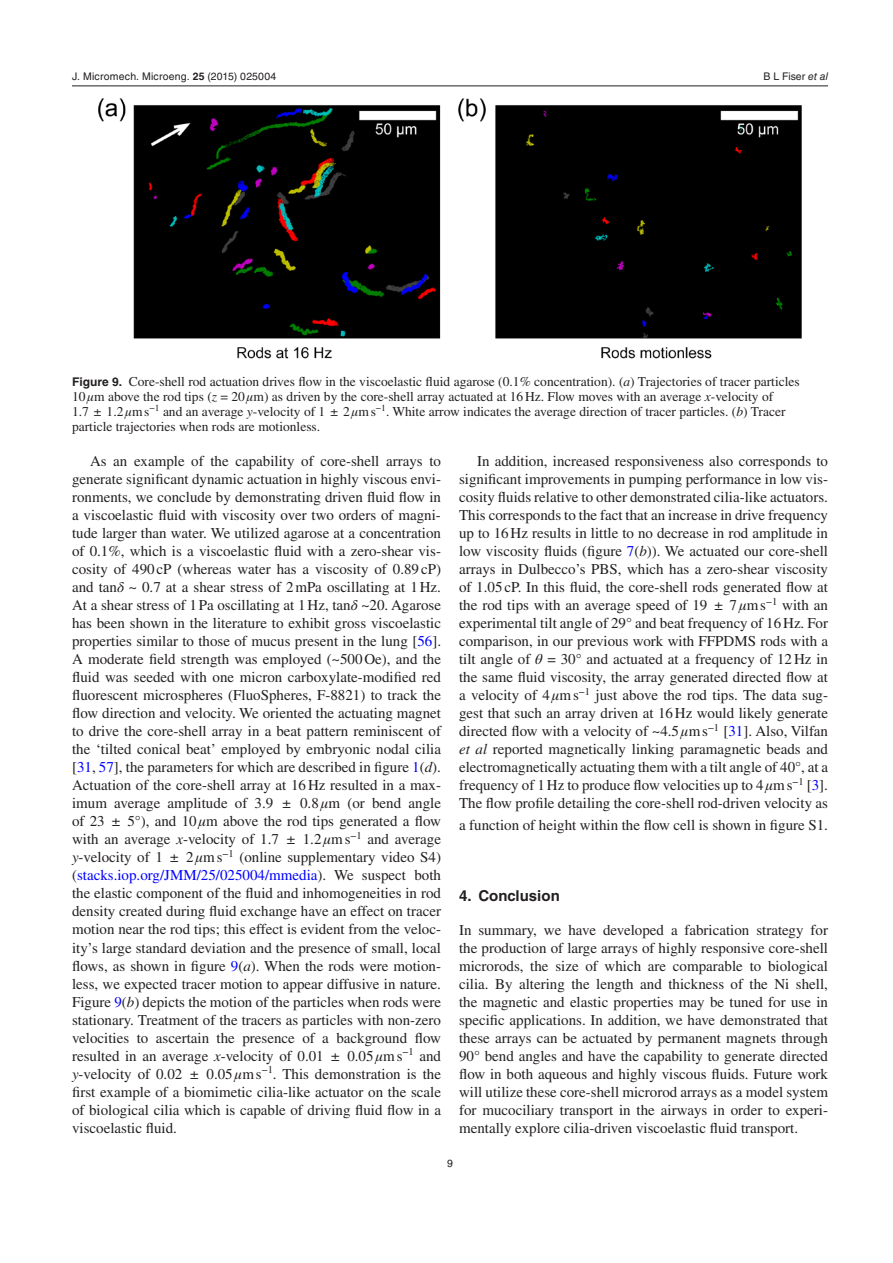
<style>
.page{position:relative;width:893px;height:1263px;background:#fff}
.page>*{position:absolute;margin:0;border:0;box-sizing:border-box;transform-origin:0 0}
.t1{font:15px/18px "Times LT Std";color:#231f20;text-align:justify}
.t2{font:700 15px "Helvetica LT Std";color:#231f20}
.t3{font:13.5px/15px "Times LT Std";color:#231f20}
.t4{font:10.5px "Helvetica LT Std";letter-spacing:.02em;color:#231f20}
.s1{font-family:"Helvetica";font-weight:700}
.s2{font-family:"Helvetica"}
.s3{font-style:italic}
.s4{font-family:"Helvetica LT Std";font-weight:700;font-size:12px}
.s5{font-family:"STIX General";font-style:italic}
.s6{color:#00f}
</style>
<div class="page">
<hr style="left:72px;top:86px;width:756px;height:1px;background:#231f20">
<img style="left:98px;top:98px;width:704px;height:260px">
<p class="t4" style="left:72px;top:70px;width:206px">J. Micromech. Microeng. <span class="s1">25</span> (<span class="s2">2015</span>) 025004</p>
<p class="t4" style="left:763px;top:70px;width:66px">B L Fiser <span class="s3">et al</span></p>
<p class="t3" style="left:72px;top:374px;width:729px"><span class="s4">Figure 9.</span> Core-shell rod actuation drives flow in the viscoelastic fluid agarose (0.1% concentration). (<span class="s3">a</span>) Trajectories of tracer particles 10<span class="s3">µ</span>m above the rod tips (<span class="s3">z</span> = 20<span class="s3">µ</span>m) as driven by the core-shell array actuated at 16Hz. Flow moves with an average <span class="s3">x</span>-velocity of<br>1.7 ± 1.2<span class="s3">µ</span>ms<sup>−1</sup> and an average <span class="s3">y</span>-velocity of 1 ± 2<span class="s3">µ</span>ms<sup>−1</sup>. White arrow indicates the average direction of tracer particles. (<span class="s3">b</span>) Tracer particle trajectories when rods are motionless.</p>
<p class="t1" style="left:72px;top:452px;width:371px;text-indent:18px">As an example of the capability of core-shell arrays to generate significant dynamic actuation in highly viscous envi&shy;ronments, we conclude by demonstrating driven fluid flow in a viscoelastic fluid with viscosity over two orders of magni&shy;tude larger than water. We utilized agarose at a concentration of 0.1%, which is a viscoelastic fluid with a zero-shear vis&shy;cosity of 490 cP (whereas water has a viscosity of 0.89 cP) and tan<span class="s5">δ</span> ~ 0.7 at a shear stress of 2mPa oscillating at 1Hz.<br>At a shear stress of 1Pa oscillating at 1Hz, tan<span class="s5">δ</span> ~20. Agarose has been shown in the literature to exhibit gross viscoelastic properties similar to those of mucus present in the lung [<span class="s6">56</span>].<br>A moderate field strength was employed (~500Oe), and the fluid was seeded with one micron carboxylate-modified red fluorescent microspheres (FluoSpheres, F-8821) to track the flow direction and velocity. We oriented the actuating magnet to drive the core-shell array in a beat pattern reminiscent of the ‘tilted conical beat’ employed by embryonic nodal cilia [<span class="s6">31</span>, <span class="s6">57</span>], the parameters for which are described in figure <span class="s6">1</span>(<span class="s3">d</span>).<br>Actuation of the core-shell array at 16Hz resulted in a max&shy;imum average amplitude of 3.9 ± 0.8<span class="s3">µ</span>m (or bend angle of 23 ± 5°), and 10<span class="s3">µ</span>m above the rod tips generated a flow with an average <span class="s3">x</span>-velocity of 1.7 ± 1.2<span class="s3">µ</span>ms<sup>−1</sup> and average <span class="s3">y</span>-velocity of 1 ± 2<span class="s3">µ</span>ms<sup>−1</sup> (online supplementary video S4) (<span class="s6">stacks.iop.org/JMM/25/025004/mmedia</span>). We suspect both the elastic component of the fluid and inhomogeneities in rod density created during fluid exchange have an effect on tracer motion near the rod tips; this effect is evident from the veloc&shy;ity’s large standard deviation and the presence of small, local flows, as shown in figure <span class="s6">9</span>(<span class="s3">a</span>). When the rods were motion&shy;less, we expected tracer motion to appear diffusive in nature.<br>Figure <span class="s6">9</span>(<span class="s3">b</span>) depicts the motion of the particles when rods were stationary. Treatment of the tracers as particles with non-zero velocities to ascertain the presence of a background flow resulted in an average <span class="s3">x</span>-velocity of 0.01 ± 0.05<span class="s3">µ</span>ms<sup>−1</sup> and <span class="s3">y</span>-velocity of 0.02 ± 0.05<span class="s3">µ</span>ms<sup>−1</sup>. This demonstration is the first example of a biomimetic cilia-like actuator on the scale of biological cilia which is capable of driving fluid flow in a viscoelastic fluid.</p>
<p class="t1" style="left:459px;top:452px;width:371px;text-indent:18px">In addition, increased responsiveness also corresponds to significant improvements in pumping performance in low vis&shy;cosity fluids relative to other demonstrated cilia-like actuators.<br>This corresponds to the fact that an increase in drive frequency up to 16Hz results in little to no decrease in rod amplitude in low viscosity fluids (figure <span class="s6">7</span>(<span class="s3">b</span>)). We actuated our core-shell arrays in Dulbecco’s PBS, which has a zero-shear viscosity of 1.05 cP. In this fluid, the core-shell rods generated flow at the rod tips with an average speed of 19 ± 7<span class="s3">µ</span>ms<sup>−1</sup> with an experimental tilt angle of 29° and beat frequency of 16Hz. For comparison, in our previous work with FFPDMS rods with a tilt angle of <span class="s5">θ</span> = 30° and actuated at a frequency of 12Hz in the same fluid viscosity, the array generated directed flow at a velocity of 4<span class="s3">µ</span>ms<sup>−1</sup> just above the rod tips. The data sug&shy;gest that such an array driven at 16Hz would likely generate directed flow with a velocity of ~4.5<span class="s3">µ</span>ms<sup>−1</sup> [<span class="s6">31</span>]. Also, Vilfan <span class="s3">et al</span> reported magnetically linking paramagnetic beads and electromagnetically actuating them with a tilt angle of 40°, at a frequency of 1Hz to produce flow velocities up to 4<span class="s3">µ</span>ms<sup>−1</sup> [<span class="s6">3</span>].<br>The flow profile detailing the core-shell rod-driven velocity as</p>
<p class="t1" style="left:459px;top:816px;width:370px">a function of height within the flow cell is shown in figure S1.</p>
<p class="t2" style="left:459px;top:886px;width:102px">4. Conclusion</p>
<p class="t1" style="left:459px;top:921px;width:371px">In summary, we have developed a fabrication strategy for the production of large arrays of highly responsive core-shell microrods, the size of which are comparable to biological cilia. By altering the length and thickness of the Ni shell, the magnetic and elastic properties may be tuned for use in specific applications. In addition, we have demonstrated that these arrays can be actuated by permanent magnets through 90° bend angles and have the capability to generate directed flow in both aqueous and highly viscous fluids. Future work will utilize these core-shell microrod arrays as a model system for mucociliary transport in the airways in order to experi&shy;mentally explore cilia-driven viscoelastic fluid transport.</p>
<p class="t4" style="left:447px;top:1157px;width:7px">9</p>
</div>
